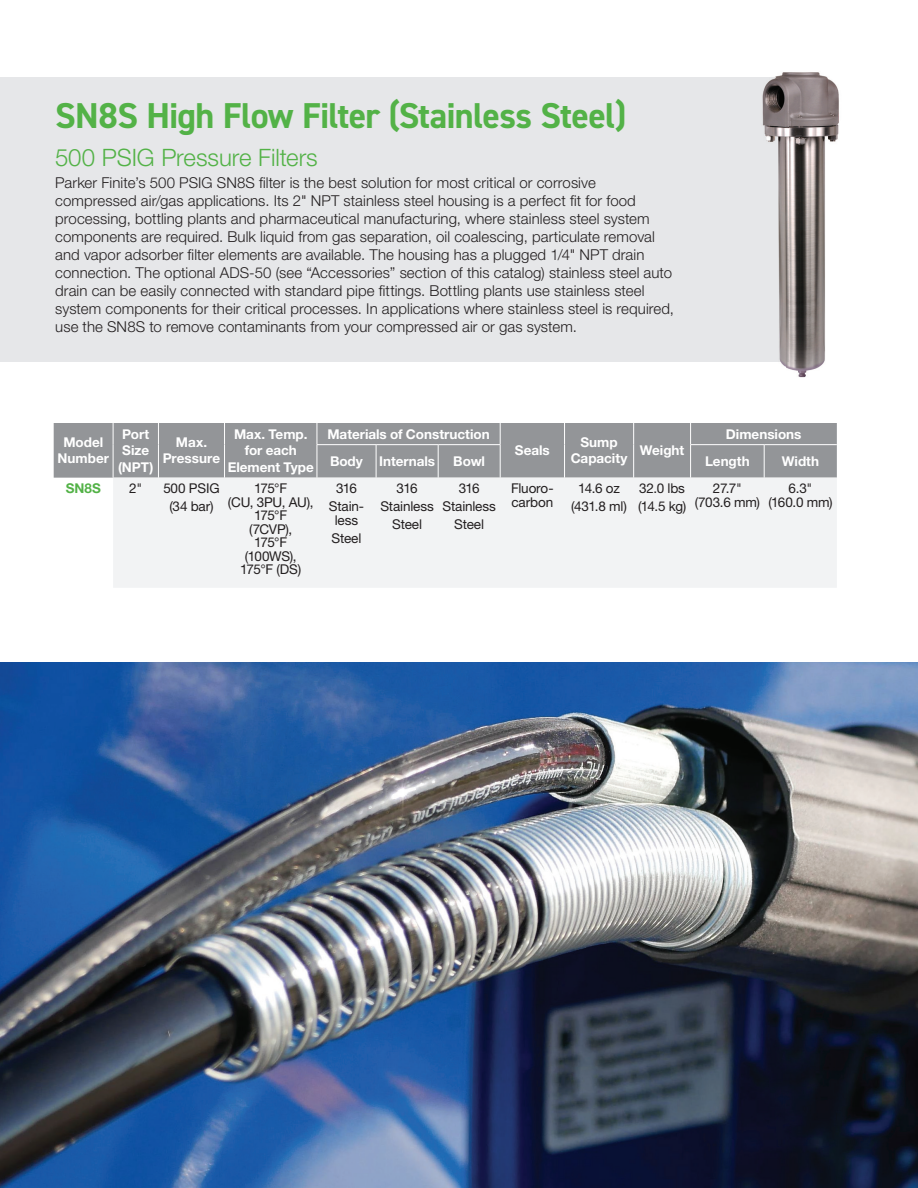
<style>
.page{position:relative;width:918px;height:1188px;background:#fff}
.page>*{position:absolute;margin:0;border:0;box-sizing:border-box;transform-origin:0 0}
.t1{font:700 36px "DIN2014";letter-spacing:-.02em;color:#53b247}
.t2{font:300 24px "Helvetica Neue LT Std";letter-spacing:-.005em;color:#53b247}
.t3{font:300 15px/18px "Helvetica Neue LT Std";letter-spacing:.005em;color:#231f20}
.t4{font:700 13.5px/16.5px "Helvetica Neue LT Std";color:#fff;text-align:center}
.t5{font:13.5px/18px "Helvetica Neue LT Std";letter-spacing:-.01em;color:#231f20;text-align:center}
.t6{font:13.5px/13.5px "Helvetica Neue LT Std";letter-spacing:-.04em;color:#231f20;text-align:center}
.t7{font:700 13.5px "Helvetica Neue LT Std";color:#53b247}
</style>
<div class="page">
<div style="left:0;top:77px;width:788px;height:285px;background:#e6e7e9"></div>
<img style="left:775px;top:72px;width:64px;height:50px">
<img style="left:788px;top:122px;width:51px;height:153px">
<img style="left:785px;top:275px;width:40px;height:102px">
<img style="left:781px;top:362px;width:4px;height:5px">
<img style="left:762px;top:77px;width:26px;height:285px">
<div style="left:113px;top:478px;width:724px;height:110px;background:#f2f3f4"></div>
<div style="left:54px;top:423px;width:783px;height:55px;background:#939598"></div>
<hr style="left:317px;top:444px;width:59px;height:1px;background:#fff">
<hr style="left:317px;top:445px;width:1px;height:33px;background:#fff">
<hr style="left:376px;top:444px;width:62px;height:1px;background:#fff">
<hr style="left:376px;top:445px;width:1px;height:33px;background:#fff">
<hr style="left:438px;top:444px;width:63px;height:1px;background:#fff">
<hr style="left:438px;top:445px;width:1px;height:33px;background:#fff">
<hr style="left:500px;top:445px;width:1px;height:33px;background:#fff">
<hr style="left:690px;top:444px;width:74px;height:1px;background:#fff">
<hr style="left:690px;top:445px;width:1px;height:33px;background:#fff">
<hr style="left:764px;top:444px;width:73px;height:1px;background:#fff">
<hr style="left:764px;top:445px;width:1px;height:33px;background:#fff">
<img style="left:0;top:662px;width:918px;height:526px">
<h1 class="t1" style="left:55px;top:91px;width:573px">SN8S High Flow Filter (Stainless Steel)</h1>
<h2 class="t2" style="left:55px;top:142px;width:264px">500 PSIG Pressure Filters</h2>
<p class="t3" style="left:55px;top:173px;width:620px">Parker Finite’s 500 PSIG SN8S filter is the best solution for most critical or corrosive compressed air/gas applications. Its 2" NPT stainless steel housing is a perfect fit for food processing, bottling plants and pharmaceutical manufacturing, where stainless steel system components are required. Bulk liquid from gas separation, oil coalescing, particulate removal and vapor adsorber filter elements are available. The housing has a plugged 1/4" NPT drain connection. The optional ADS-50 (see “Accessories” section of this catalog) stainless steel auto drain can be easily connected with standard pipe fittings. Bottling plants use stainless steel system components for their critical processes. In applications where stainless steel is required, use the SN8S to remove contaminants from your compressed air or gas system.</p>
<p class="t4" style="left:58px;top:434px;width:53px">Model<br>Number</p>
<p class="t4" style="left:118px;top:425px;width:37px">Port<br>Size (NPT)</p>
<p class="t4" style="left:163px;top:434px;width:59px">Max.<br>Pressure</p>
<p class="t4" style="left:228px;top:425px;width:88px">Max. Temp. for each<br>Element Type</p>
<p class="t4" style="left:327px;top:425px;width:164px">Materials of Construction</p>
<p class="t4" style="left:726px;top:425px;width:77px">Dimensions</p>
<p class="t4" style="left:515px;top:442px;width:36px">Seals</p>
<p class="t4" style="left:571px;top:434px;width:58px">Sump<br>Capacity</p>
<p class="t4" style="left:640px;top:442px;width:46px">Weight</p>
<p class="t4" style="left:330px;top:453px;width:107px">Body Internals</p>
<p class="t4" style="left:453px;top:453px;width:33px">Bowl</p>
<p class="t4" style="left:705px;top:453px;width:46px">Length</p>
<p class="t4" style="left:782px;top:453px;width:39px">Width</p>
<p class="t7" style="left:66px;top:480px;width:37px">SN8S</p>
<p class="t5" style="left:129px;top:479px;width:14px">2"</p>
<p class="t5" style="left:163px;top:479px;width:58px">500 PSIG (34 bar)</p>
<p class="t6" style="left:228px;top:482px;width:87px">175°F<br>(CU, 3PU, AU),<br>175°F<br>(7CVP),<br>175°F (100WS),<br>175°F (DS)</p>
<p class="t5" style="left:329px;top:479px;width:37px">316<br>Stain-</p>
<p class="t5" style="left:332px;top:511px;width:31px;text-align:left">less<br>Steel</p>
<p class="t5" style="left:380px;top:479px;width:55px">316<br>Stainless<br>Steel</p>
<p class="t5" style="left:442px;top:479px;width:55px">316<br>Stainless<br>Steel</p>
<p class="t5" style="left:511px;top:482px;width:44px;line-height:13.5px;text-align:left">Fluoro&shy;carbon</p>
<p class="t5" style="left:571px;top:479px;width:57px">14.6 oz (431.8 ml)</p>
<p class="t5" style="left:638px;top:479px;width:50px;text-align:left">32.0 lbs (14.5 kg)</p>
<p class="t5" style="left:695px;top:482px;width:67px;line-height:13.5px">27.7" (703.6 mm)</p>
<p class="t5" style="left:768px;top:482px;width:66px;line-height:13.5px">6.3"<br>(160.0 mm)</p>
</div>
